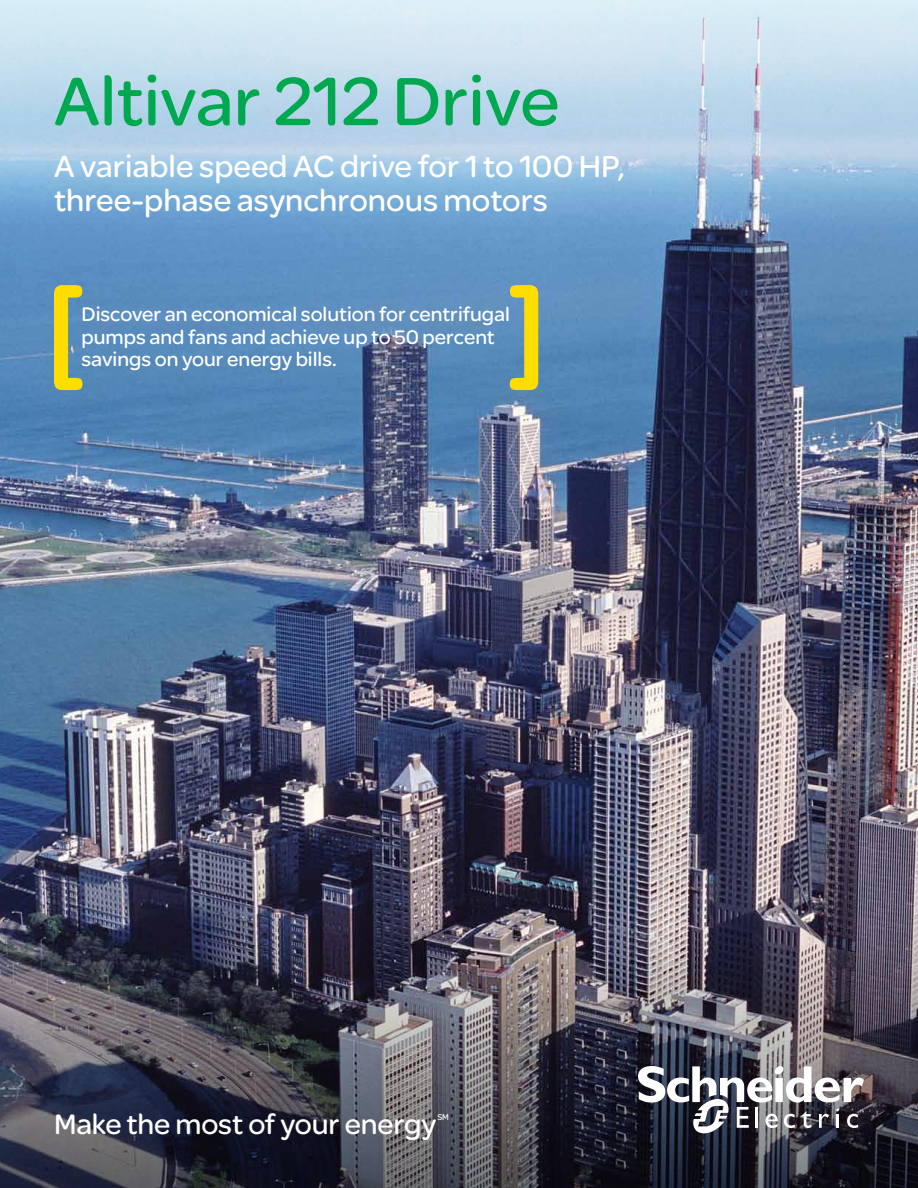
<style>
.page{position:relative;width:918px;height:1188px;background:#fff}
.page>*{position:absolute;margin:0;border:0;box-sizing:border-box;transform-origin:0 0}
.t1{font:72.75px "SE Optimist";color:#00a94f}
.t2{font:32.55px/33.9px "SE Optimist";color:#fff}
.t3{font:30px "SE Optimist";letter-spacing:-.005em;color:#fff}
.t4{font:21px/22.5px "SE Optimist";color:#fff}
.t5{font:9px "SE Optimist";color:#fff}
</style>
<div class="page">
<img style="left:0;top:298px;width:918px;height:553px">
<svg style="left:0;top:0;width:918px;height:298px;background:#9cbedc"></svg>
<img style="left:0;top:851px;width:918px;height:337px">
<svg style="left:54px;top:285px;width:28px;height:105px;background:#bcbc4a"></svg>
<svg style="left:510px;top:285px;width:28px;height:105px;background:#bcbc4c"></svg>
<svg style="left:638px;top:1066px;width:226px;height:67px"></svg>
<h1 class="t1" style="left:54px;top:51px;width:507px">Altivar 212 Drive</h1>
<h2 class="t2" style="left:54px;top:149px;width:573px">A variable speed AC drive for 1 to 100 HP, three-phase asynchronous motors</h2>
<p class="t4" style="left:81px;top:303px;width:430px">Discover an economical solution for centrifugal pumps and fans and achieve up to 50 percent savings on your energy bills.</p>
<h3 class="t3" style="left:54px;top:1103px;width:384px">Make the most of your energy</h3>
<p class="t5" style="left:437px;top:1111px;width:13px">SM</p>
</div>
